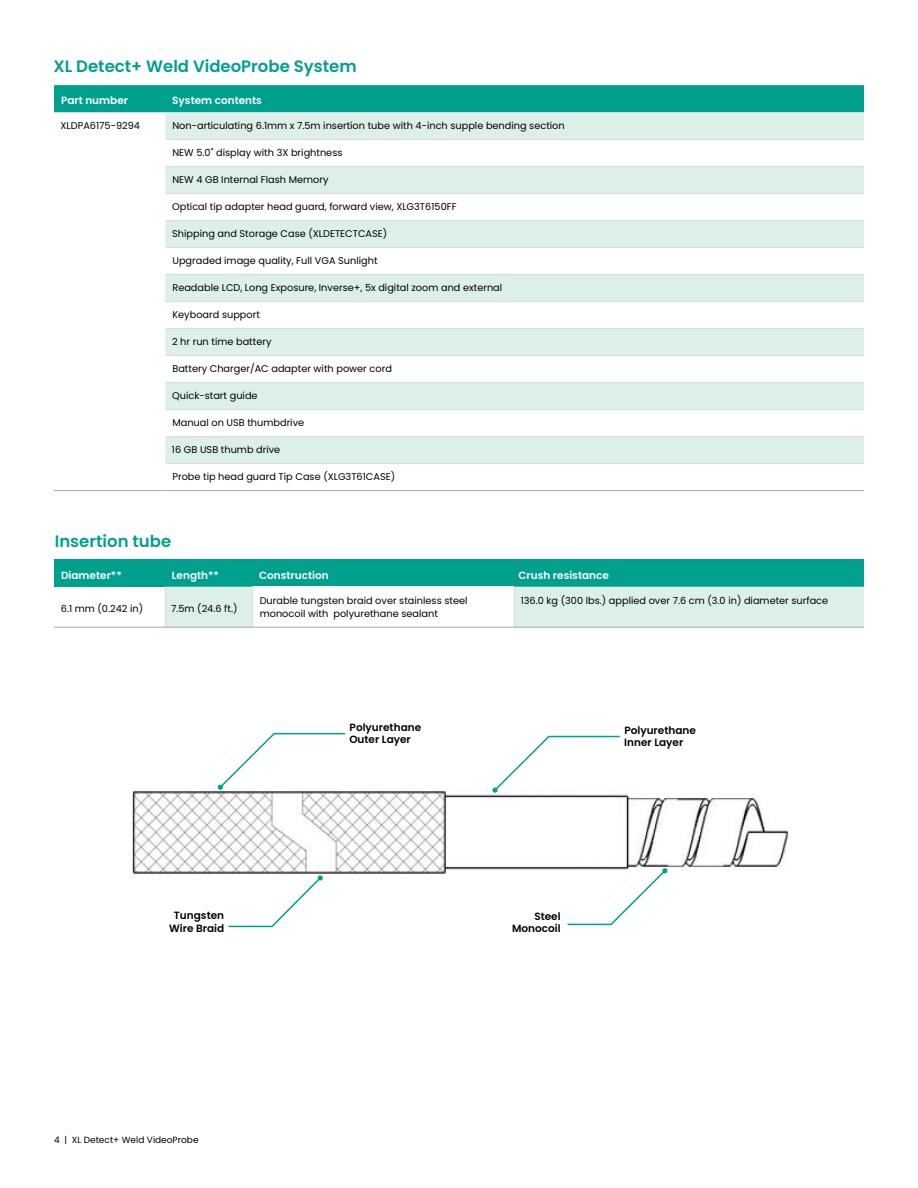
<style>
.page{position:relative;width:918px;height:1188px;background:#fff}
.page>*{position:absolute;margin:0;border:0;box-sizing:border-box;transform-origin:0 0}
.t1{font:600 16.5px "Poppins";color:#00a08e}
.t2{font:600 10.5px/12.6px "Poppins";color:#000}
.t3{font:600 10.5px "Poppins";color:#fff}
.t4{font:9.75px/13.5px "Poppins";color:#000}
.t5{font:9px "Poppins";color:#000}
</style>
<div class="page">
<div style="left:54px;top:559px;width:810px;height:28px;background:#00a08e"></div>
<div style="left:166px;top:587px;width:698px;height:40px;background:#ddf0e8"></div>
<div style="left:253px;top:587px;width:261px;height:40px;background:#fff"></div>
<hr style="left:165px;top:587px;width:1px;height:40px;background:#dadbdc">
<hr style="left:252px;top:587px;width:1px;height:40px;background:#dadbdc">
<hr style="left:514px;top:587px;width:1px;height:40px;background:#dadbdc">
<hr style="left:54px;top:627px;width:111px;height:1px;background:#a7a9ac">
<hr style="left:165px;top:627px;width:88px;height:1px;background:#a7a9ac">
<hr style="left:253px;top:627px;width:261px;height:1px;background:#a7a9ac">
<hr style="left:514px;top:627px;width:350px;height:1px;background:#a7a9ac">
<div style="left:54px;top:85px;width:810px;height:27px;background:#00a08e"></div>
<svg style="left:165px;top:113px;width:699px;height:350px;fill:#ddf0e8"></svg>
<hr style="left:165px;top:490px;width:699px;height:1px;background:#a7a9ac">
<hr style="left:54px;top:112px;width:111px;height:1px;background:#dadbdc">
<hr style="left:54px;top:490px;width:111px;height:1px;background:#a7a9ac">
<hr style="left:165px;top:112px;width:699px;height:1px;background:#dadbdc">
<hr style="left:165px;top:139px;width:699px;height:1px;background:#dadbdc">
<hr style="left:165px;top:166px;width:699px;height:1px;background:#dadbdc">
<hr style="left:165px;top:193px;width:699px;height:1px;background:#dadbdc">
<hr style="left:165px;top:220px;width:699px;height:1px;background:#dadbdc">
<hr style="left:165px;top:247px;width:699px;height:1px;background:#dadbdc">
<hr style="left:165px;top:274px;width:699px;height:1px;background:#dadbdc">
<hr style="left:165px;top:301px;width:699px;height:1px;background:#dadbdc">
<hr style="left:165px;top:328px;width:699px;height:1px;background:#dadbdc">
<hr style="left:165px;top:355px;width:699px;height:1px;background:#dadbdc">
<hr style="left:165px;top:382px;width:699px;height:1px;background:#dadbdc">
<hr style="left:165px;top:409px;width:699px;height:1px;background:#dadbdc">
<hr style="left:165px;top:436px;width:699px;height:1px;background:#dadbdc">
<hr style="left:165px;top:463px;width:699px;height:1px;background:#dadbdc">
<img style="left:132px;top:789px;width:657px;height:86px">
<hr style="left:274px;top:733px;width:71px;height:1px;background:#00a08e">
<svg style="left:218px;top:732px;width:58px;height:58px"></svg>
<hr style="left:548px;top:736px;width:72px;height:1px;background:#00a08e">
<svg style="left:492px;top:735px;width:59px;height:58px"></svg>
<hr style="left:229px;top:926px;width:43px;height:1px;background:#00a08e">
<svg style="left:270px;top:875px;width:53px;height:53px"></svg>
<hr style="left:568px;top:924px;width:43px;height:1px;background:#00a08e">
<svg style="left:609px;top:868px;width:58px;height:58px"></svg>
<h1 class="t1" style="left:53px;top:57px;width:305px">XL Detect+ Weld VideoProbe System</h1>
<p class="t3" style="left:61px;top:95px;width:69px">Part number</p>
<p class="t3" style="left:172px;top:95px;width:91px">System contents</p>
<p class="t4" style="left:61px;top:119px;width:81px">XLDPA6175-9294</p>
<p class="t4" style="left:172px;top:119px;width:394px">Non-articulating 6.1mm x 7.5m insertion tube with 4-inch supple bending section</p>
<p class="t4" style="left:172px;top:146px;width:172px">NEW 5.0" display with 3X brightness</p>
<p class="t4" style="left:172px;top:173px;width:158px">NEW 4 GB Internal Flash Memory</p>
<p class="t4" style="left:172px;top:200px;width:286px">Optical tip adapter head guard, forward view, XLG3T6150FF</p>
<p class="t4" style="left:172px;top:227px;width:217px">Shipping and Storage Case (XLDETECTCASE)</p>
<p class="t4" style="left:172px;top:254px;width:207px">Upgraded image quality, Full VGA Sunlight</p>
<p class="t4" style="left:172px;top:281px;width:331px">Readable LCD, Long Exposure, Inverse+, 5x digital zoom and external</p>
<p class="t4" style="left:172px;top:308px;width:89px">Keyboard support</p>
<p class="t4" style="left:172px;top:335px;width:101px">2 hr run time battery</p>
<p class="t4" style="left:172px;top:362px;width:221px">Battery Charger/AC adapter with power cord</p>
<p class="t4" style="left:172px;top:389px;width:87px">Quick-start guide</p>
<p class="t4" style="left:172px;top:416px;width:133px">Manual on USB thumbdrive</p>
<p class="t4" style="left:172px;top:443px;width:110px">16 GB USB thumb drive</p>
<p class="t4" style="left:172px;top:470px;width:224px">Probe tip head guard Tip Case (XLG3T61CASE)</p>
<h1 class="t1" style="left:55px;top:531px;width:118px">Insertion tube</h1>
<p class="t3" style="left:61px;top:569px;width:62px">Diameter**</p>
<p class="t3" style="left:172px;top:569px;width:49px">Length**</p>
<p class="t3" style="left:259px;top:569px;width:71px">Construction</p>
<p class="t3" style="left:519px;top:569px;width:92px">Crush resistance</p>
<p class="t4" style="left:61px;top:602px;width:84px">6.1 mm (0.242 in)</p>
<p class="t4" style="left:171px;top:602px;width:68px">7.5m (24.6 ft.)</p>
<p class="t4" style="left:260px;top:594px;width:209px">Durable tungsten braid over stainless steel monocoil with polyurethane sealant</p>
<p class="t4" style="left:521px;top:594px;width:309px">136.0 kg (300 lbs.) applied over 7.6 cm (3.0 in) diameter surface</p>
<p class="t2" style="left:349px;top:721px;width:73px">Polyurethane<br>Outer Layer</p>
<p class="t2" style="left:624px;top:724px;width:73px">Polyurethane<br>Inner Layer</p>
<p class="t2" style="left:169px;top:909px;width:57px;text-align:center">Tungsten<br>Wire Braid</p>
<p class="t2" style="left:512px;top:910px;width:50px;text-align:right">Steel<br>Monocoil</p>
<p class="t5" style="left:54px;top:1134px;width:146px">4 | XL Detect+ Weld VideoProbe</p>
</div>
